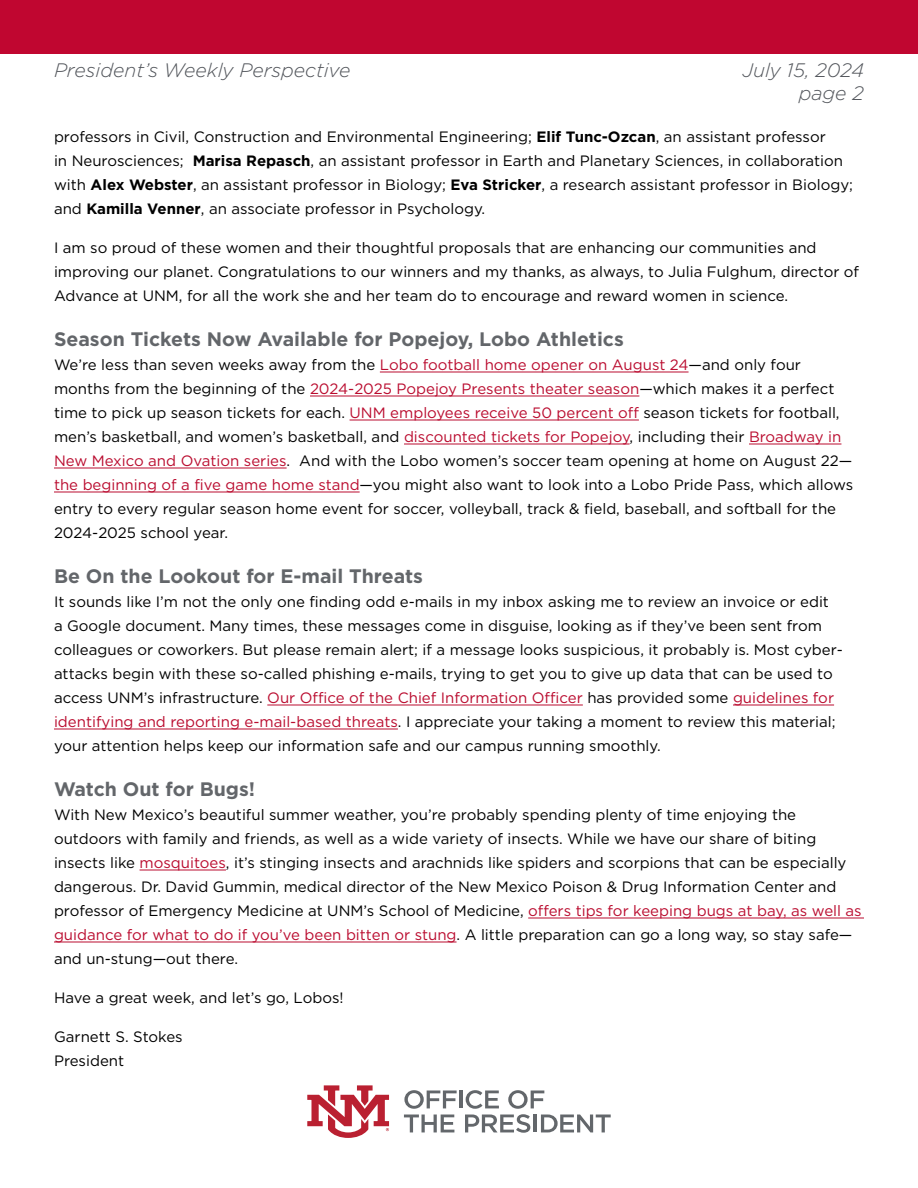
<style>
.page{position:relative;width:918px;height:1188px;background:#fff}
.page>*{position:absolute;margin:0;border:0;box-sizing:border-box;transform-origin:0 0}
.Normal__Web{font:700 19.5px "Gotham";color:#63666a}
.t1{font:italic 300 19.5px/23.4px "Gotham";color:#52555b;text-align:right}
.Normal__Web-2{font:15px/24px "Gotham";color:#000}
.s1{font-weight:700}
.s2{color:#ba0c2f}
</style>
<div class="page">
<hr style="left:380px;top:372px;width:309px;height:1px;background:#ba0c2f">
<hr style="left:310px;top:396px;width:329px;height:1px;background:#ba0c2f">
<hr style="left:350px;top:420px;width:289px;height:1px;background:#ba0c2f">
<hr style="left:404px;top:444px;width:226px;height:1px;background:#ba0c2f">
<hr style="left:749px;top:444px;width:92px;height:1px;background:#ba0c2f">
<hr style="left:54px;top:468px;width:233px;height:1px;background:#ba0c2f">
<hr style="left:54px;top:492px;width:306px;height:1px;background:#ba0c2f">
<hr style="left:267px;top:705px;width:316px;height:1px;background:#ba0c2f">
<hr style="left:733px;top:705px;width:101px;height:1px;background:#ba0c2f">
<hr style="left:54px;top:729px;width:344px;height:1px;background:#ba0c2f">
<hr style="left:140px;top:870px;width:86px;height:1px;background:#ba0c2f">
<hr style="left:528px;top:918px;width:336px;height:1px;background:#ba0c2f">
<hr style="left:54px;top:942px;width:403px;height:1px;background:#ba0c2f">
<div style="left:0;top:0;width:918px;height:53px;background:#c00630"></div>
<svg style="left:404px;top:1090px;width:53px;height:19px"></svg>
<hr style="left:459px;top:1090px;width:4px;height:18px;background:#63676b">
<svg style="left:404px;top:1115px;width:50px;height:17px"></svg>
<svg style="left:465px;top:1090px;width:146px;height:43px"></svg>
<svg style="left:307px;top:1085px;width:82px;height:53px"></svg>
<h1 class="t1" style="left:742px;top:58px;width:123px">July 15, 2024 page 2</h1>
<p class="Normal__Web-2" style="left:54px;top:125px;width:801px">professors in Civil, Construction and Environmental Engineering; <span class="s1">Elif Tunc-Ozcan</span>, an assistant professor<br>in Neurosciences; <span class="s1">Marisa Repasch</span>, an assistant professor in Earth and Planetary Sciences, in collaboration with <span class="s1">Alex Webster</span>, an assistant professor in Biology; <span class="s1">Eva Stricker</span>, a research assistant professor in Biology; and <span class="s1">Kamilla Venner</span>, an associate professor in Psychology.</p>
<p class="Normal__Web-2" style="left:54px;top:236px;width:807px">I am so proud of these women and their thoughtful proposals that are enhancing our communities and improving our planet. Congratulations to our winners and my thanks, as always, to Julia Fulghum, director of<br>Advance at UNM, for all the work she and her team do to encourage and reward women in science.</p>
<p class="Normal__Web" style="left:54px;top:327px;width:571px">Season Tickets Now Available for Popejoy, Lobo Athletics</p>
<p class="Normal__Web-2" style="left:54px;top:353px;width:801px">We’re less than seven weeks away from the <span class="s2">Lobo football home opener on August 24</span>—and only four months from the beginning of the <span class="s2">2024-2025 Popejoy Presents theater season</span>—which makes it a perfect time to pick up season tickets for each. <span class="s2">UNM employees receive 50 percent off</span> season tickets for football, men’s basketball, and women’s basketball, and <span class="s2">discounted tickets for Popejoy</span>, including their <span class="s2">Broadway in New Mexico and Ovation series</span>. And with the Lobo women’s soccer team opening at home on August 22— <span class="s2">the beginning of a five game home stand</span>—you might also want to look into a Lobo Pride Pass, which allows entry to every regular season home event for soccer, volleyball, track &amp; field, baseball, and softball for the 2024-2025 school year.</p>
<p class="Normal__Web" style="left:54px;top:564px;width:371px">Be On the Lookout for E-mail Threats</p>
<p class="Normal__Web-2" style="left:54px;top:590px;width:790px">It sounds like I’m not the only one finding odd e-mails in my inbox asking me to review an invoice or edit<br>a Google document. Many times, these messages come in disguise, looking as if they’ve been sent from colleagues or coworkers. But please remain alert; if a message looks suspicious, it probably is. Most cyber&shy;attacks begin with these so-called phishing e-mails, trying to get you to give up data that can be used to access UNM’s infrastructure. <span class="s2">Our Office of the Chief Information Officer</span> has provided some <span class="s2">guidelines for identifying and reporting e-mail-based threats</span>. I appreciate your taking a moment to review this material; your attention helps keep our information safe and our campus running smoothly.</p>
<p class="Normal__Web" style="left:54px;top:777px;width:203px">Watch Out for Bugs!</p>
<p class="Normal__Web-2" style="left:54px;top:803px;width:809px">With New Mexico’s beautiful summer weather, you’re probably spending plenty of time enjoying the outdoors with family and friends, as well as a wide variety of insects. While we have our share of biting insects like <span class="s2">mosquitoes</span>, it’s stinging insects and arachnids like spiders and scorpions that can be especially dangerous. Dr. David Gummin, medical director of the New Mexico Poison &amp; Drug Information Center and professor of Emergency Medicine at UNM’s School of Medicine, <span class="s2">offers tips for keeping bugs at bay, as well as guidance for what to do if you’ve been bitten or stung</span>. A little preparation can go a long way, so stay safe— and un-stung—out there.</p>
<p class="Normal__Web-2" style="left:54px;top:986px;width:291px">Have a great week, and let’s go, Lobos!</p>
<p class="Normal__Web-2" style="left:54px;top:1025px;width:130px">Garnett S. Stokes<br>President</p>
<h1 class="t1" style="left:54px;top:58px;width:298px">President’s Weekly Perspective</h1>
</div>
